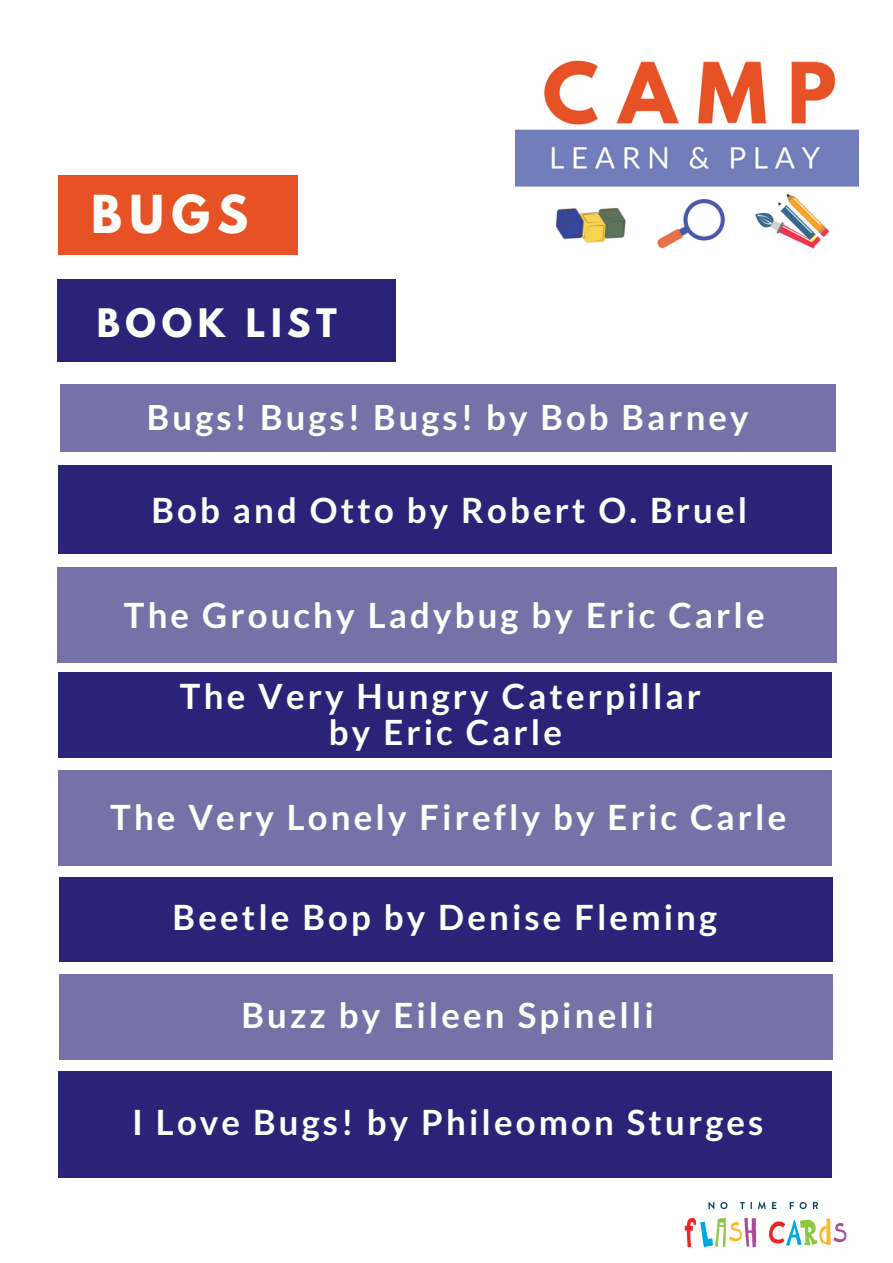
<style>
.page{position:relative;width:893px;height:1263px;background:#fff}
.page>*{position:absolute;margin:0;border:0;box-sizing:border-box;transform-origin:0 0}
.t1{font:700 46.35px "League Spartan";color:#fffff9}
.t2{font:700 34.8px/36px "Lato";letter-spacing:.09em;color:#fffff9;text-align:center}
.t3{font:700 34.8px "League Spartan";letter-spacing:.16em;color:#fffff9}
.t4{font:700 34.65px "Lato";letter-spacing:.09em;color:#fffff9}
</style>
<div class="page">
<div style="left:59px;top:175px;width:239px;height:79px;background:#e65226"></div>
<div style="left:57px;top:279px;width:339px;height:82px;background:#2a2378"></div>
<div style="left:60px;top:384px;width:775px;height:68px;background:#7672a8"></div>
<div style="left:59px;top:465px;width:773px;height:89px;background:#2a2378"></div>
<img style="left:684px;top:1201px;width:163px;height:47px">
<img style="left:516px;top:60px;width:342px;height:189px">
<div style="left:57px;top:567px;width:780px;height:96px;background:#7672a8"></div>
<div style="left:59px;top:672px;width:773px;height:86px;background:#2a2378"></div>
<div style="left:59px;top:770px;width:773px;height:96px;background:#7672a8"></div>
<div style="left:60px;top:974px;width:773px;height:86px;background:#7672a8"></div>
<div style="left:60px;top:877px;width:773px;height:85px;background:#2a2378"></div>
<div style="left:59px;top:1071px;width:773px;height:107px;background:#2a2378"></div>
<h1 class="t1" style="left:91px;top:191px;width:159px">BUGS</h1>
<p class="t3" style="left:97px;top:305px;width:242px">BOOK LIST</p>
<p class="t4" style="left:147px;top:396px;width:603px">Bugs! Bugs! Bugs! by Bob Barney</p>
<p class="t2" style="left:151px;top:491px;width:597px">Bob and Otto by Robert O. Bruel</p>
<p class="t2" style="left:124px;top:596px;width:642px">The Grouchy Ladybug by Eric Carle</p>
<p class="t2" style="left:180px;top:677px;width:523px">The Very Hungry Caterpillar by Eric Carle</p>
<p class="t2" style="left:110px;top:799px;width:678px">The Very Lonely Firefly by Eric Carle</p>
<p class="t2" style="left:173px;top:899px;width:546px">Beetle Bop by Denise Fleming</p>
<p class="t2" style="left:241px;top:997px;width:414px">Buzz by Eileen Spinelli</p>
<p class="t2" style="left:132px;top:1104px;width:633px">I Love Bugs! by Phileomon Sturges</p>
</div>
